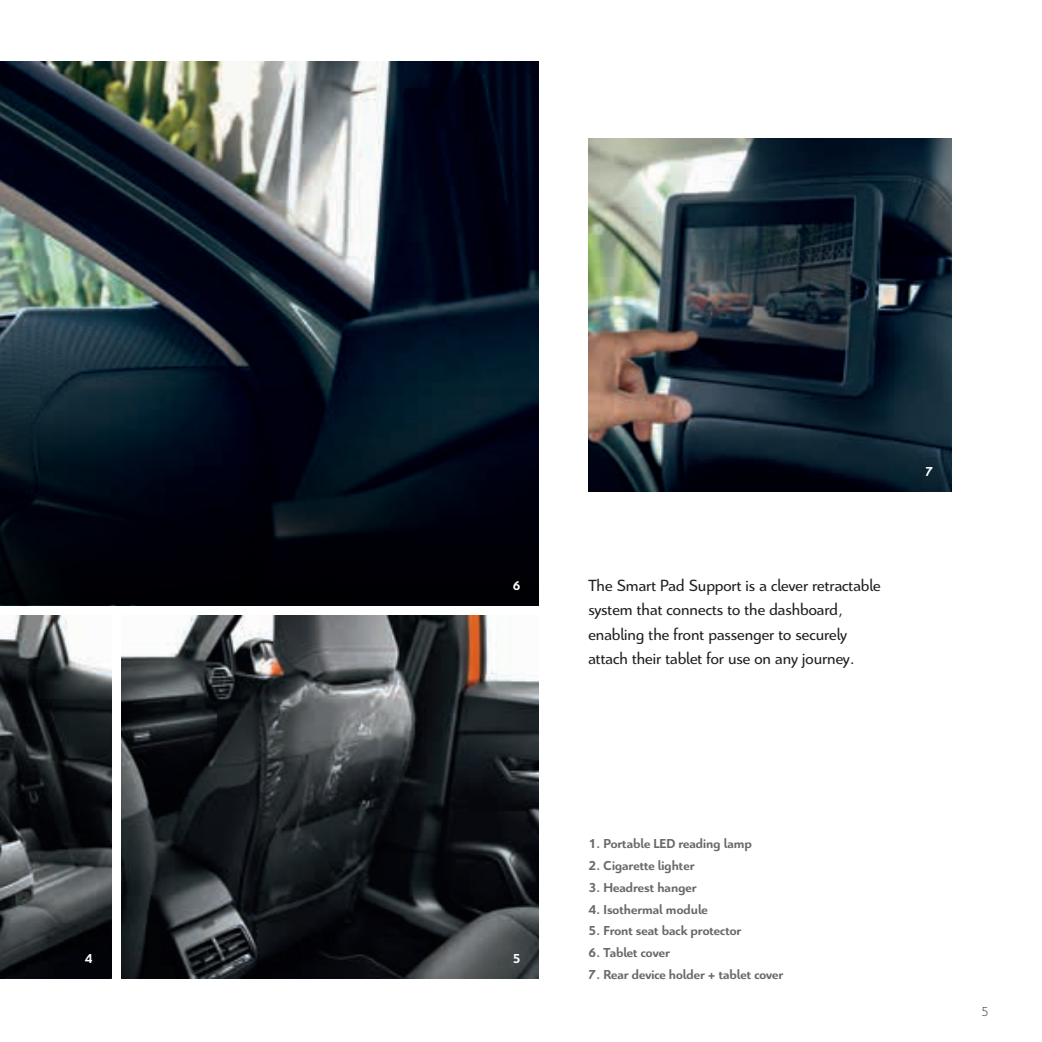
<style>
.page{position:relative;width:1042px;height:1042px;background:#fff}
.page>*{position:absolute;margin:0;border:0;box-sizing:border-box;transform-origin:0 0}
.t1{font:17.5px/24.5px "Citroen";color:#231f20}
.t2{font:700 14px "Citroen";color:#69696c}
.t3{font:700 14px "Citroen";color:#fff}
.t4{font:300 14px "Citroen";color:#231f20}
</style>
<div class="page">
<img style="left:588px;top:139px;width:364px;height:352px">
<img style="left:0;top:61px;width:539px;height:326px">
<svg style="left:0;top:387px;width:539px;height:218px;background:#010914"></svg>
<img style="left:0;top:615px;width:111px;height:364px">
<img style="left:121px;top:615px;width:418px;height:364px">
<p class="t3" style="left:513px;top:575px;width:9px">6</p>
<p class="t3" style="left:85px;top:949px;width:9px">4</p>
<p class="t3" style="left:513px;top:949px;width:9px">5</p>
<p class="t1" style="left:588px;top:572px;width:294px">The Smart Pad Support is a clever retractable system that connects to the dashboard, enabling the front passenger to securely attach their tablet for use on any journey.</p>
<p class="t3" style="left:925px;top:461px;width:9px">7</p>
<p class="t2" style="left:588px;top:834px;width:165px">1. Portable LED reading lamp</p>
<p class="t2" style="left:588px;top:856px;width:108px">2. Cigarette lighter</p>
<p class="t2" style="left:588px;top:878px;width:110px">3. Headrest hanger</p>
<p class="t2" style="left:588px;top:899px;width:121px">4. Isothermal module</p>
<p class="t2" style="left:588px;top:921px;width:154px">5. Front seat back protector</p>
<p class="t2" style="left:588px;top:943px;width:83px">6. Tablet cover</p>
<p class="t2" style="left:588px;top:965px;width:196px">7. Rear device holder + tablet cover</p>
<p class="t4" style="left:981px;top:1001px;width:9px">5</p>
</div>
